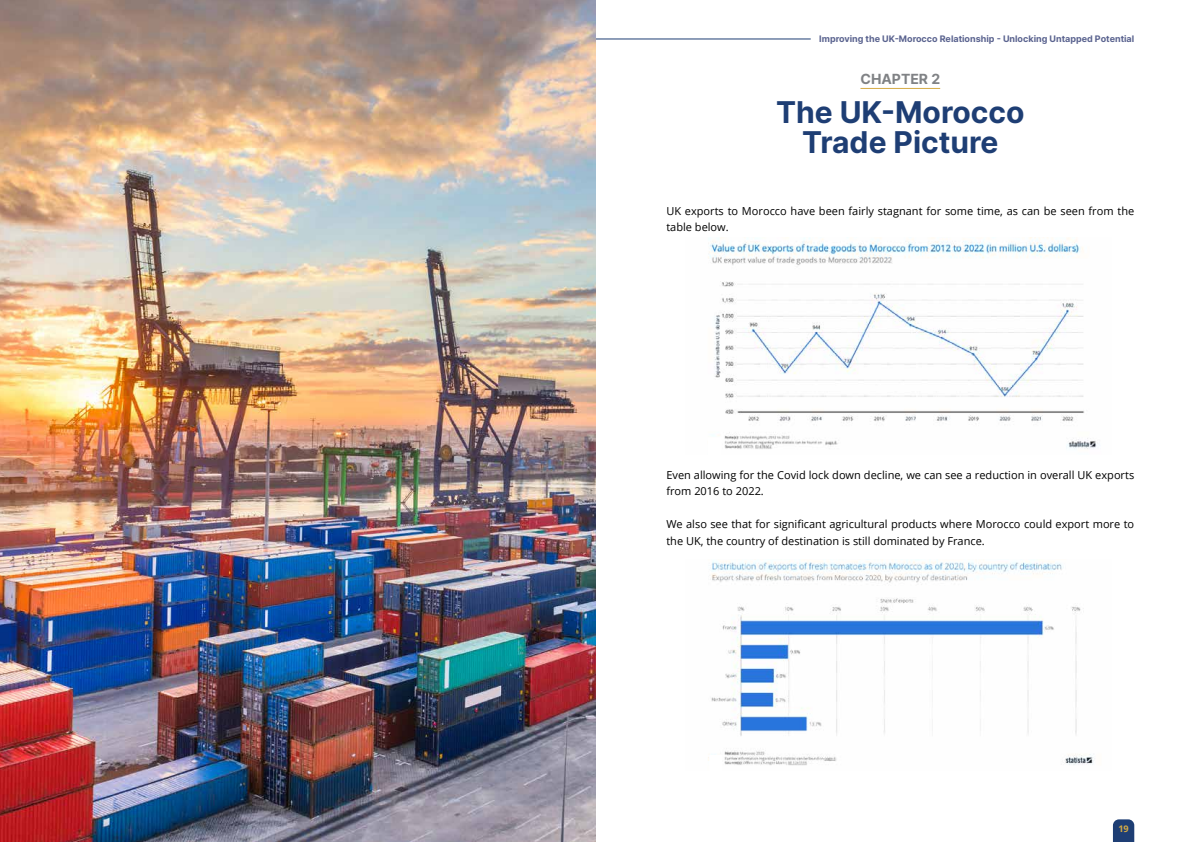
<style>
.page{position:relative;width:1191px;height:842px;background:#fff}
.page>*{position:absolute;margin:0;border:0;box-sizing:border-box;transform-origin:0 0}
.t1{font:700 30px/30px "Inter";color:#1e3e74;text-align:center}
.t2{font:700 14px "Inter";color:#808285}
.t3{font:11px/16.5px "Open Sans";color:#000}
.t4{font:700 9.1px "Open Sans";color:#d5ab45}
.t5{font:700 9px "Inter";color:#5a638f}
</style>
<div class="page">
<svg style="left:1113px;top:819px;width:21px;height:23px"></svg>
<hr style="left:152px;top:39px;width:658px;height:1px;background:#1e3e74">
<hr style="left:860px;top:88px;width:80px;height:1px;background:#d5ab45">
<img style="left:708px;top:237px;width:389px;height:212px">
<img style="left:708px;top:560px;width:386px;height:206px">
<img style="left:0;top:0;width:595px;height:842px">
<p class="t5" style="left:819px;top:32px;width:316px">Improving the UK-Morocco Relationship - Unlocking Untapped Potential</p>
<p class="t2" style="left:860px;top:69px;width:81px">CHAPTER 2</p>
<h1 class="t1" style="left:776px;top:96px;width:250px">The UK-Morocco<br>Trade Picture</h1>
<p class="t3" style="left:666px;top:202px;width:469px">UK exports to Morocco have been fairly stagnant for some time, as can be seen from the table below.</p>
<p class="t3" style="left:666px;top:466px;width:469px">Even allowing for the Covid lock down decline, we can see a reduction in overall UK exports from 2016 to 2022.</p>
<p class="t3" style="left:666px;top:515px;width:469px">We also see that for significant agricultural products where Morocco could export more to the UK, the country of destination is still dominated by France.</p>
<p class="t4" style="left:1118px;top:822px;width:12px">19</p>
</div>
